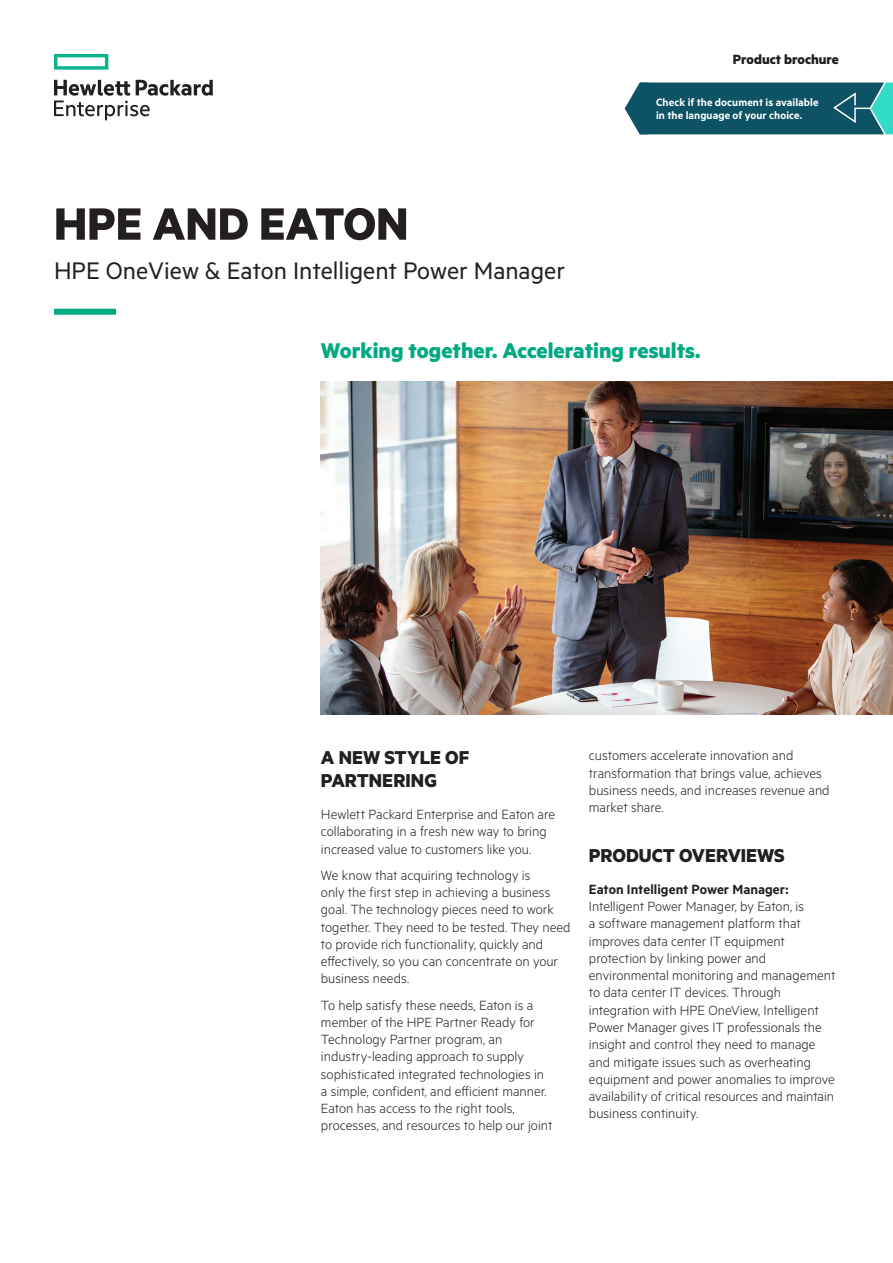
<style>
.page{position:relative;width:893px;height:1263px;background:#fff}
.page>*{position:absolute;margin:0;border:0;box-sizing:border-box;transform-origin:0 0}
.Headline_MetricHPE_B{font:700 51px "Metric HPE";color:#231f20}
.Cover_Subhead_Metric{font:27px "Metric HPE";color:#231f20}
.Intro_text_MetricHPE{font:700 24px "Metric HPE";color:#01a982}
.Body_subheadline_Met{font:700 21px/22.5px "Metric HPE";color:#231f20}
.Body_text_MetricHPE{font:300 15px/17.2px "Metric HPE";color:#231f20}
.Body_text_last_Metri{font:300 15px/17.2px "Metric HPE";color:#231f20}
.Body_text_before_bul{font:300 15px/17.2px "Metric HPE";color:#231f20}
.Descriptor_MetricHPE{font:700 15px "Metric HPE";color:#231f20}
.Sidebar_header_Metri{font:600 12px/13.5px "Metric HPE";letter-spacing:.005em;color:#fff}
.s1{font-weight:600}
</style>
<div class="page">
<img style="left:321px;top:382px;width:572px;height:332px">
<svg style="left:54px;top:54px;width:54px;height:16px"></svg>
<svg style="left:54px;top:80px;width:159px;height:40px"></svg>
<svg style="left:625px;top:83px;width:268px;height:51px;background:#196070"></svg>
<div style="left:54px;top:309px;width:62px;height:6px;background:#01a982"></div>
<p class="Headline_MetricHPE_B" style="left:54px;top:193px;width:356px">HPE AND EATON</p>
<p class="Cover_Subhead_Metric" style="left:54px;top:255px;width:512px">HPE OneView &amp; Eaton Intelligent Power Manager</p>
<p class="Descriptor_MetricHPE" style="left:733px;top:50px;width:108px">Product brochure</p>
<p class="Sidebar_header_Metri" style="left:656px;top:95px;width:164px">Check if the document is available in the language of your choice.</p>
<p class="Intro_text_MetricHPE" style="left:321px;top:335px;width:381px">Working together. Accelerating results.</p>
<p class="Body_subheadline_Met" style="left:321px;top:746px;width:150px">A NEW STYLE OF<br>PARTNERING</p>
<p class="Body_text_before_bul" style="left:321px;top:805px;width:236px">Hewlett Packard Enterprise and Eaton are collaborating in a fresh new way to bring increased value to customers like you.</p>
<p class="Body_text_MetricHPE" style="left:321px;top:866px;width:251px">We know that acquiring technology is<br>only the first step in achieving a business goal. The technology pieces need to work together. They need to be tested. They need to provide rich functionality, quickly and effectively, so you can concentrate on your business needs.</p>
<p class="Body_text_last_Metri" style="left:321px;top:996px;width:233px">To help satisfy these needs, Eaton is a member of the HPE Partner Ready for Technology Partner program, an industry-leading approach to supply sophisticated integrated technologies in a simple, confident, and efficient manner.<br>Eaton has access to the right tools, processes, and resources to help our joint</p>
<p class="Body_text_last_Metri" style="left:589px;top:746px;width:242px">customers accelerate innovation and transformation that brings value, achieves business needs, and increases revenue and market share.</p>
<p class="Body_subheadline_Met" style="left:589px;top:843px;width:197px">PRODUCT OVERVIEWS</p>
<p class="Body_text_MetricHPE" style="left:589px;top:880px;width:248px"><span class="s1">Eaton Intelligent Power Manager:<br></span>Intelligent Power Manager, by Eaton, is<br>a software management platform that improves data center IT equipment protection by linking power and environmental monitoring and management to data center IT devices. Through integration with HPE OneView, Intelligent Power Manager gives IT professionals the insight and control they need to manage and mitigate issues such as overheating equipment and power anomalies to improve availability of critical resources and maintain business continuity.</p>
</div>
